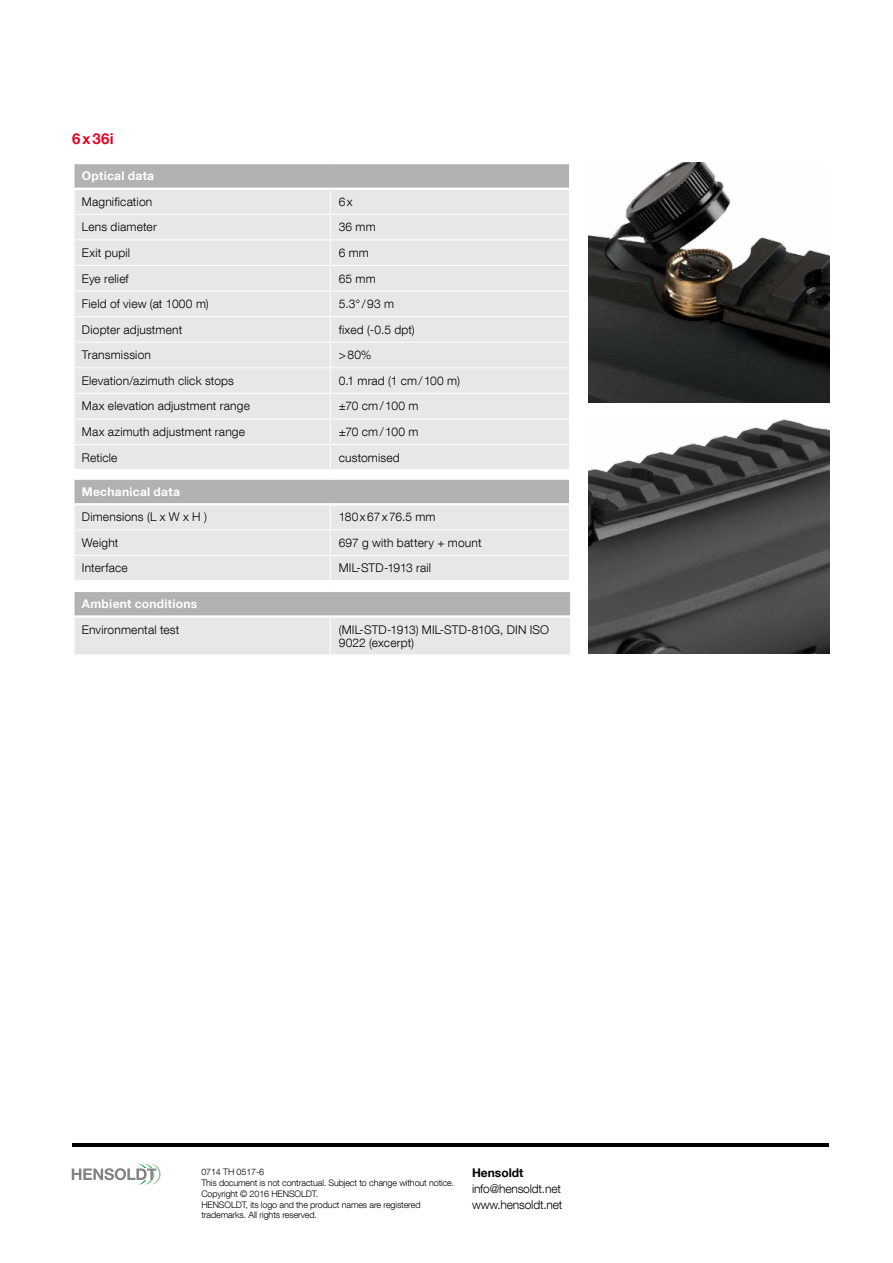
<style>
.page{position:relative;width:893px;height:1263px;background:#fff}
.page>*{position:absolute;margin:0;border:0;box-sizing:border-box;transform-origin:0 0}
.t1{font:700 15px "Helvetica Neue LT Com";letter-spacing:.075em;color:#e40521}
.t2{font:300 12px/13.5px "Helvetica Neue LT Com";letter-spacing:.015em;color:#000}
.t3{font:700 12px "Helvetica Neue LT Com";letter-spacing:.025em;color:#fff}
.t4{font:300 12px/15.8px "Helvetica Neue LT Com";letter-spacing:-.015em;color:#000}
.t5{font:700 12px "Helvetica Neue LT Com";color:#000}
.t6{font:300 9px/10.8px "Helvetica Neue LT Com";letter-spacing:-.015em;color:#000}
</style>
<div class="page">
<hr style="left:72px;top:1143px;width:757px;height:4px;background:#000">
<svg style="left:72px;top:1163px;width:89px;height:22px"></svg>
<div style="left:73px;top:163px;width:497px;height:26px;background:#b3b2b2"></div>
<div style="left:75px;top:190px;width:494px;height:279px;background:#e8e7e7"></div>
<hr style="left:569px;top:164px;width:2px;height:24px;background:#fff">
<hr style="left:72px;top:162px;width:258px;height:2px;background:#fff">
<hr style="left:72px;top:164px;width:3px;height:24px;background:#fff">
<hr style="left:330px;top:162px;width:241px;height:2px;background:#fff">
<hr style="left:75px;top:214px;width:255px;height:1px;background:#fff">
<hr style="left:330px;top:214px;width:239px;height:1px;background:#fff">
<hr style="left:75px;top:239px;width:255px;height:1px;background:#fff">
<hr style="left:330px;top:239px;width:239px;height:1px;background:#fff">
<hr style="left:75px;top:265px;width:255px;height:1px;background:#fff">
<hr style="left:330px;top:265px;width:239px;height:1px;background:#fff">
<hr style="left:75px;top:291px;width:255px;height:1px;background:#fff">
<hr style="left:330px;top:291px;width:239px;height:1px;background:#fff">
<hr style="left:75px;top:316px;width:255px;height:1px;background:#fff">
<hr style="left:330px;top:316px;width:239px;height:1px;background:#fff">
<hr style="left:75px;top:342px;width:255px;height:1px;background:#fff">
<hr style="left:330px;top:342px;width:239px;height:1px;background:#fff">
<hr style="left:75px;top:367px;width:255px;height:1px;background:#fff">
<hr style="left:330px;top:367px;width:239px;height:1px;background:#fff">
<hr style="left:75px;top:393px;width:255px;height:1px;background:#fff">
<hr style="left:330px;top:393px;width:239px;height:1px;background:#fff">
<hr style="left:75px;top:419px;width:255px;height:1px;background:#fff">
<hr style="left:330px;top:419px;width:239px;height:1px;background:#fff">
<hr style="left:75px;top:444px;width:255px;height:1px;background:#fff">
<hr style="left:330px;top:444px;width:239px;height:1px;background:#fff">
<svg style="left:330px;top:190px;width:1px;height:279px"></svg>
<hr style="left:72px;top:188px;width:258px;height:2px;background:#fff">
<hr style="left:330px;top:188px;width:241px;height:2px;background:#fff">
<div style="left:73px;top:479px;width:497px;height:25px;background:#b3b2b2"></div>
<hr style="left:569px;top:480px;width:2px;height:23px;background:#fff">
<hr style="left:72px;top:477px;width:258px;height:3px;background:#fff">
<hr style="left:72px;top:480px;width:3px;height:23px;background:#fff">
<hr style="left:330px;top:477px;width:241px;height:3px;background:#fff">
<div style="left:75px;top:505px;width:494px;height:75px;background:#e8e7e7"></div>
<hr style="left:72px;top:503px;width:258px;height:2px;background:#fff">
<hr style="left:330px;top:503px;width:241px;height:2px;background:#fff">
<div style="left:73px;top:591px;width:498px;height:25px;background:#b3b2b2"></div>
<div style="left:75px;top:618px;width:495px;height:36px;background:#e8e7e7"></div>
<hr style="left:570px;top:592px;width:2px;height:23px;background:#fff">
<hr style="left:72px;top:615px;width:258px;height:3px;background:#fff">
<hr style="left:330px;top:615px;width:242px;height:3px;background:#fff">
<hr style="left:72px;top:590px;width:258px;height:2px;background:#fff">
<hr style="left:72px;top:592px;width:3px;height:23px;background:#fff">
<hr style="left:330px;top:590px;width:242px;height:2px;background:#fff">
<hr style="left:330px;top:618px;width:1px;height:36px;background:#fff">
<img style="left:588px;top:162px;width:241px;height:241px">
<img style="left:588px;top:419px;width:241px;height:235px">
<p class="t1" style="left:72px;top:129px;width:43px">6x36i</p>
<p class="t3" style="left:82px;top:168px;width:74px">Optical data</p>
<p class="t2" style="left:82px;top:195px;width:72px">Magnification</p>
<p class="t2" style="left:339px;top:195px;width:15px">6x</p>
<p class="t2" style="left:82px;top:220px;width:76px">Lens diameter</p>
<p class="t2" style="left:339px;top:220px;width:38px">36 mm</p>
<p class="t2" style="left:82px;top:246px;width:50px">Exit pupil</p>
<p class="t2" style="left:339px;top:246px;width:32px">6 mm</p>
<p class="t2" style="left:82px;top:271px;width:48px">Eye relief</p>
<p class="t2" style="left:339px;top:271px;width:39px">65 mm</p>
<p class="t2" style="left:82px;top:297px;width:128px">Field of view (at 1000 m)</p>
<p class="t2" style="left:339px;top:297px;width:57px">5.3° /93 m</p>
<p class="t2" style="left:82px;top:322px;width:102px">Diopter adjustment</p>
<p class="t2" style="left:339px;top:322px;width:77px">fixed (-0.5 dpt)</p>
<p class="t2" style="left:82px;top:348px;width:71px">Transmission</p>
<p class="t2" style="left:339px;top:348px;width:34px">&gt;80%</p>
<p class="t2" style="left:82px;top:374px;width:154px">Elevation/azimuth click stops</p>
<p class="t2" style="left:339px;top:374px;width:123px">0.1 mrad (1 cm/100 m)</p>
<p class="t2" style="left:82px;top:399px;width:170px">Max elevation adjustment range</p>
<p class="t2" style="left:339px;top:399px;width:81px">±70 cm/100 m</p>
<p class="t2" style="left:82px;top:425px;width:165px">Max azimuth adjustment range</p>
<p class="t2" style="left:339px;top:425px;width:81px">±70 cm/100 m</p>
<p class="t2" style="left:82px;top:450px;width:37px">Reticle</p>
<p class="t2" style="left:339px;top:450px;width:63px">customised</p>
<p class="t3" style="left:82px;top:484px;width:99px">Mechanical data</p>
<p class="t2" style="left:82px;top:510px;width:127px">Dimensions (L x W x H )</p>
<p class="t2" style="left:339px;top:510px;width:98px">180x67x76.5 mm</p>
<p class="t2" style="left:82px;top:536px;width:38px">Weight</p>
<p class="t2" style="left:339px;top:536px;width:144px">697 g with battery + mount</p>
<p class="t2" style="left:82px;top:561px;width:47px">Interface</p>
<p class="t2" style="left:339px;top:561px;width:94px">MIL-STD-1913 rail</p>
<p class="t3" style="left:82px;top:596px;width:117px">Ambient conditions</p>
<p class="t2" style="left:82px;top:622px;width:99px">Environmental test</p>
<p class="t2" style="left:339px;top:622px;width:212px">(MIL-STD-1913) MIL-STD-810G, DIN ISO<br>9022 (excerpt)</p>
<p class="t6" style="left:201px;top:1166px;width:254px">0714 TH 0517-6<br>This document is not contractual. Subject to change without notice.<br>Copyright © 2016 HENSOLDT.<br>HENSOLDT, its logo and the product names are registered trademarks. All rights reserved.</p>
<p class="t5" style="left:472px;top:1165px;width:53px">Hensoldt</p>
<p class="t4" style="left:472px;top:1181px;width:92px">info@hensoldt.net www.hensoldt.net</p>
</div>
